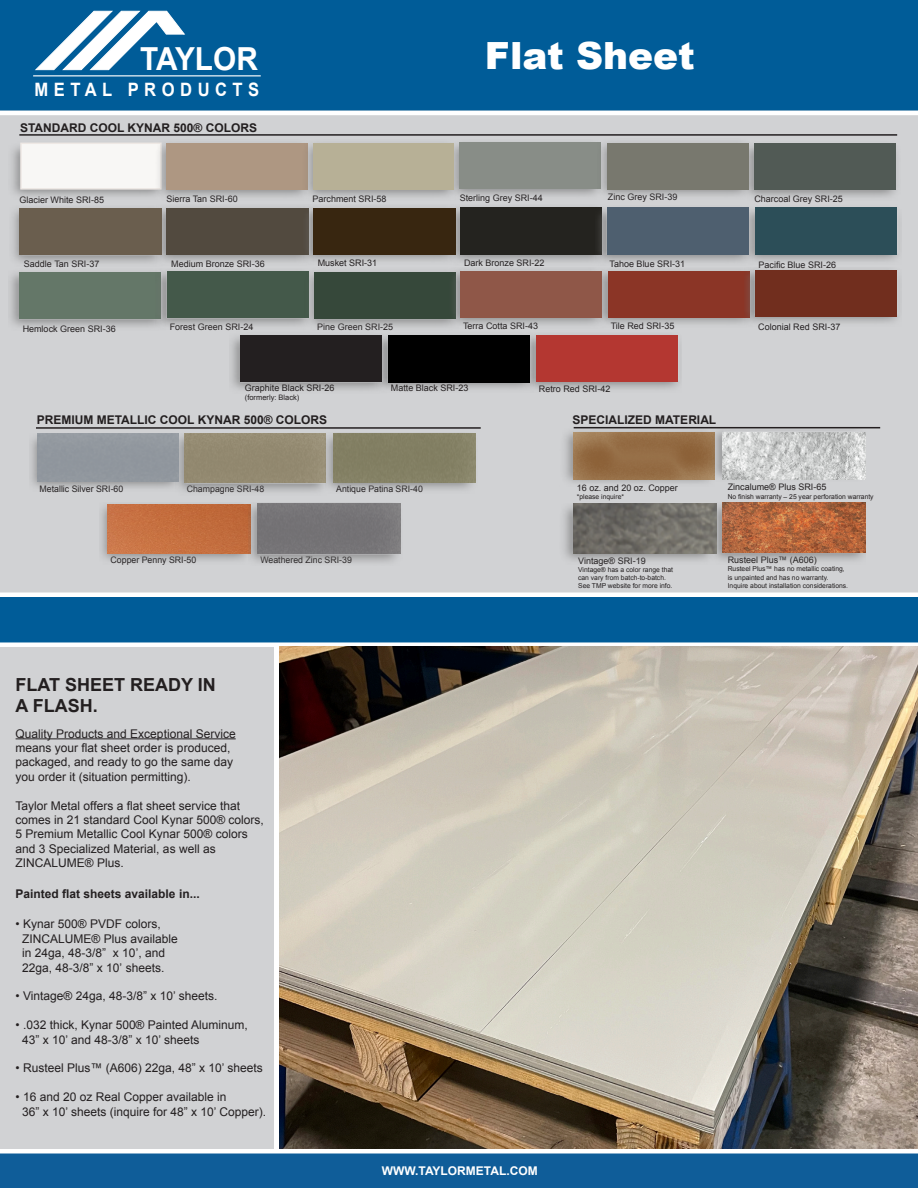
<style>
.page{position:relative;width:918px;height:1188px;background:#fff}
.page>*{position:absolute;margin:0;border:0;box-sizing:border-box;transform-origin:0 0}
.t1{font:900 37.5px "Arial";color:#fff}
.t2{font:700 31.8px "Arial";color:#fff;scale:.94 1}
.t3{font:700 18.45px "Arial";letter-spacing:.33em;color:#fff;scale:.9 1}
.t4{font:700 18px "Arial";color:#231f20}
.t5{font:12px "Arial";color:#231f20}
.t6{font:700 12px "Arial";color:#231f20}
.t7{font:700 12px "Arial";color:#fff}
.t8{font:9px "Arial";color:#231f20}
.t9{font:7.5px "Arial";color:#231f20}
.t10{font:6.75px "Arial";color:#231f20}
</style>
<div class="page">
<div style="left:0;top:97px;width:918px;height:531px;background:#d1d2d4"></div>
<div style="left:0;top:0;width:918px;height:111px;background:#005c98"></div>
<svg style="left:35px;top:11px;width:150px;height:59px"></svg>
<hr style="left:33px;top:75px;width:228px;height:1px;background:#fff">
<hr style="left:0;top:111px;width:918px;height:4px;background:#fff">
<div style="left:0;top:622px;width:274px;height:531px;background:#d1d2d4"></div>
<div style="left:0;top:597px;width:918px;height:45px;background:#005c98"></div>
<div style="left:0;top:592px;width:918px;height:5px;background:#fff"></div>
<hr style="left:16px;top:738px;width:220px;height:1px;background:#231f20">
<div style="left:0;top:1153px;width:918px;height:35px;background:#0f5d99"></div>
<div style="left:0;top:1149px;width:918px;height:5px;background:#fff"></div>
<hr style="left:36px;top:427px;width:445px;height:2px;background:#231f20">
<hr style="left:574px;top:427px;width:306px;height:1px;background:#231f20">
<hr style="left:19px;top:134px;width:878px;height:2px;background:#231f20">
<img style="left:12px;top:142px;width:144px;height:54px">
<div style="left:20px;top:143px;width:142px;height:47px;background:#f8f7f5;border:2px solid #eee8e4"></div>
<img style="left:156px;top:142px;width:147px;height:55px">
<div style="left:167px;top:143px;width:141px;height:47px;background:#ae9782"></div>
<div style="left:459px;top:142px;width:142px;height:47px;background:#888d87"></div>
<div style="left:313px;top:143px;width:141px;height:47px;background:#b7b096"></div>
<div style="left:754px;top:143px;width:142px;height:47px;background:#515a55"></div>
<div style="left:607px;top:143px;width:142px;height:47px;background:#78786e"></div>
<img style="left:165px;top:207px;width:138px;height:55px">
<div style="left:167px;top:208px;width:142px;height:47px;background:#524a3f"></div>
<img style="left:13px;top:208px;width:152px;height:55px">
<div style="left:20px;top:208px;width:142px;height:47px;background:#6a5e4e"></div>
<img style="left:303px;top:207px;width:146px;height:54px">
<img style="left:449px;top:207px;width:147px;height:55px">
<div style="left:460px;top:208px;width:142px;height:47px;background:#24231f"></div>
<div style="left:313px;top:208px;width:143px;height:46px;background:#382610"></div>
<img style="left:596px;top:207px;width:148px;height:117px">
<img style="left:744px;top:207px;width:156px;height:54px">
<div style="left:607px;top:208px;width:142px;height:47px;background:#4e5f6f"></div>
<div style="left:756px;top:207px;width:141px;height:47px;background:#2c4e58"></div>
<img style="left:10px;top:272px;width:146px;height:55px">
<div style="left:20px;top:272px;width:141px;height:47px;background:#647768"></div>
<img style="left:156px;top:272px;width:147px;height:54px">
<div style="left:167px;top:271px;width:142px;height:47px;background:#44594a"></div>
<div style="left:314px;top:272px;width:142px;height:47px;background:#36483a"></div>
<img style="left:449px;top:267px;width:157px;height:61px">
<div style="left:460px;top:271px;width:142px;height:47px;background:#8f5748"></div>
<div style="left:608px;top:271px;width:141px;height:46px;background:#8b3526"></div>
<img style="left:744px;top:269px;width:156px;height:54px">
<div style="left:755px;top:270px;width:142px;height:47px;background:#712e1e"></div>
<div style="left:536px;top:335px;width:142px;height:47px;background:#b43731"></div>
<img style="left:387px;top:333px;width:147px;height:59px">
<div style="left:240px;top:335px;width:142px;height:47px;background:#231f20"></div>
<div style="left:388px;top:335px;width:142px;height:47px;background:#000"></div>
<img style="left:176px;top:434px;width:149px;height:58px">
<div style="left:184px;top:434px;width:141px;height:49px;background:#938a71"></div>
<div style="left:37px;top:433px;width:141px;height:49px;background:#91979e"></div>
<img style="left:325px;top:433px;width:151px;height:57px">
<div style="left:334px;top:433px;width:141px;height:50px;background:#838064"></div>
<img style="left:101px;top:504px;width:147px;height:57px">
<img style="left:108px;top:504px;width:140px;height:50px">
<img style="left:248px;top:503px;width:153px;height:60px">
<div style="left:258px;top:504px;width:142px;height:50px;background:#757477"></div>
<img style="left:573px;top:433px;width:135px;height:47px">
<img style="left:708px;top:428px;width:157px;height:54px">
<img style="left:723px;top:433px;width:142px;height:47px">
<img style="left:564px;top:503px;width:145px;height:58px">
<img style="left:574px;top:504px;width:135px;height:49px">
<img style="left:709px;top:503px;width:157px;height:58px">
<img style="left:723px;top:503px;width:142px;height:49px">
<div style="left:0;top:642px;width:918px;height:5px;background:#fff"></div>
<img style="left:279px;top:647px;width:639px;height:501px">
<p class="t2" style="left:140px;top:37px;width:127px">TAYLOR</p>
<p class="t3" style="left:35px;top:77px;width:251px">METAL PRODUCTS</p>
<p class="t6" style="left:20px;top:120px;width:239px">STANDARD COOL KYNAR 500® COLORS</p>
<p class="t1" style="left:485px;top:28px;width:212px">Flat Sheet</p>
<p class="t8" style="left:20px;top:194px;width:86px">Glacier White SRI-85</p>
<p class="t8" style="left:166px;top:193px;width:73px">Sierra Tan SRI-60</p>
<p class="t8" style="left:313px;top:193px;width:76px">Parchment SRI-58</p>
<p class="t8" style="left:460px;top:192px;width:85px">Sterling Grey SRI-44</p>
<p class="t8" style="left:608px;top:191px;width:71px">Zinc Grey SRI-39</p>
<p class="t8" style="left:754px;top:192px;width:90px">Charcoal Grey SRI-25</p>
<p class="t8" style="left:24px;top:258px;width:77px">Saddle Tan SRI-37</p>
<p class="t8" style="left:171px;top:258px;width:95px">Medium Bronze SRI-36</p>
<p class="t8" style="left:318px;top:257px;width:61px">Musket SRI-31</p>
<p class="t8" style="left:464px;top:257px;width:82px">Dark Bronze SRI-22</p>
<p class="t8" style="left:610px;top:258px;width:77px">Tahoe Blue SRI-31</p>
<p class="t8" style="left:759px;top:259px;width:79px">Pacific Blue SRI-26</p>
<p class="t8" style="left:23px;top:323px;width:95px">Hemlock Green SRI-36</p>
<p class="t8" style="left:170px;top:321px;width:85px">Forest Green SRI-24</p>
<p class="t8" style="left:317px;top:321px;width:78px">Pine Green SRI-25</p>
<p class="t8" style="left:463px;top:320px;width:77px">Terra Cotta SRI-43</p>
<p class="t8" style="left:611px;top:320px;width:65px">Tile Red SRI-35</p>
<p class="t8" style="left:758px;top:321px;width:84px">Colonial Red SRI-37</p>
<p class="t8" style="left:245px;top:382px;width:91px">Graphite Black SRI-26</p>
<p class="t9" style="left:245px;top:392px;width:56px">(formerly: Black)</p>
<p class="t8" style="left:391px;top:382px;width:79px">Matte Black SRI-23</p>
<p class="t8" style="left:539px;top:382px;width:73px">Retro Red SRI-42</p>
<p class="t6" style="left:37px;top:412px;width:292px">PREMIUM METALLIC COOL KYNAR 500® COLORS</p>
<p class="t6" style="left:573px;top:412px;width:145px">SPECIALIZED MATERIAL</p>
<p class="t8" style="left:40px;top:483px;width:85px">Metallic Silver SRI-60</p>
<p class="t8" style="left:187px;top:483px;width:79px">Champagne SRI-48</p>
<p class="t8" style="left:336px;top:483px;width:88px">Antique Patina SRI-40</p>
<p class="t8" style="left:111px;top:554px;width:87px">Copper Penny SRI-50</p>
<p class="t8" style="left:260px;top:554px;width:93px">Weathered Zinc SRI-39</p>
<p class="t8" style="left:577px;top:482px;width:103px">16 oz. and 20 oz. Copper</p>
<p class="t10" style="left:577px;top:492px;width:49px">*please inquire*</p>
<p class="t8" style="left:578px;top:554px;width:69px">Vintage® SRI-19</p>
<p class="t10" style="left:578px;top:565px;width:96px">Vintage® has a color range that</p>
<p class="t10" style="left:578px;top:573px;width:89px">can vary from batch-to-batch.</p>
<p class="t10" style="left:578px;top:581px;width:96px">See TMP website for more info.</p>
<p class="t8" style="left:728px;top:480px;width:100px">Zincalume® Plus SRI-65</p>
<p class="t10" style="left:728px;top:492px;width:147px">No finish warranty – 25 year perforation warranty</p>
<p class="t8" style="left:728px;top:554px;width:91px">Rusteel Plus™ (A606)</p>
<p class="t10" style="left:728px;top:565px;width:119px">Rusteel Plus™ has no metallic coating,</p>
<p class="t10" style="left:728px;top:573px;width:102px">is unpainted and has no warranty.</p>
<p class="t10" style="left:728px;top:581px;width:122px">Inquire about installation considerations.</p>
<p class="t4" style="left:16px;top:673px;width:202px">FLAT SHEET READY IN</p>
<p class="t4" style="left:16px;top:694px;width:84px">A FLASH.</p>
<p class="t5" style="left:16px;top:726px;width:222px">Quality Products and Exceptional Service</p>
<p class="t5" style="left:16px;top:740px;width:216px">means your flat sheet order is produced,</p>
<p class="t5" style="left:16px;top:754px;width:219px">packaged, and ready to go the same day</p>
<p class="t5" style="left:16px;top:769px;width:177px">you order it (situation permitting).</p>
<p class="t5" style="left:16px;top:798px;width:226px">Taylor Metal offers a flat sheet service that</p>
<p class="t5" style="left:16px;top:812px;width:250px">comes in 21 standard Cool Kynar 500® colors,</p>
<p class="t5" style="left:16px;top:826px;width:234px">5 Premium Metallic Cool Kynar 500® colors</p>
<p class="t5" style="left:16px;top:841px;width:202px">and 3 Specialized Material, as well as</p>
<p class="t5" style="left:16px;top:855px;width:110px">ZINCALUME® Plus.</p>
<p class="t6" style="left:16px;top:886px;width:186px">Painted flat sheets available in...</p>
<p class="t5" style="left:16px;top:916px;width:147px">• Kynar 500® PVDF colors,</p>
<p class="t5" style="left:22px;top:931px;width:157px">ZINCALUME® Plus available</p>
<p class="t5" style="left:22px;top:945px;width:144px">in 24ga, 48-3/8” x 10’, and</p>
<p class="t5" style="left:22px;top:960px;width:144px">22ga, 48-3/8” x 10’ sheets.</p>
<p class="t5" style="left:16px;top:988px;width:203px">• Vintage® 24ga, 48-3/8” x 10’ sheets.</p>
<p class="t5" style="left:16px;top:1017px;width:234px">• .032 thick, Kynar 500® Painted Aluminum,</p>
<p class="t5" style="left:22px;top:1032px;width:179px">43” x 10’ and 48-3/8” x 10’ sheets</p>
<p class="t5" style="left:16px;top:1060px;width:249px">• Rusteel Plus™ (A606) 22ga, 48” x 10’ sheets</p>
<p class="t5" style="left:16px;top:1089px;width:212px">• 16 and 20 oz Real Copper available in</p>
<p class="t5" style="left:22px;top:1104px;width:245px">36” x 10’ sheets (inquire for 48” x 10’ Copper).</p>
<p class="t7" style="left:382px;top:1163px;width:157px">WWW.TAYLORMETAL.COM</p>
</div>
